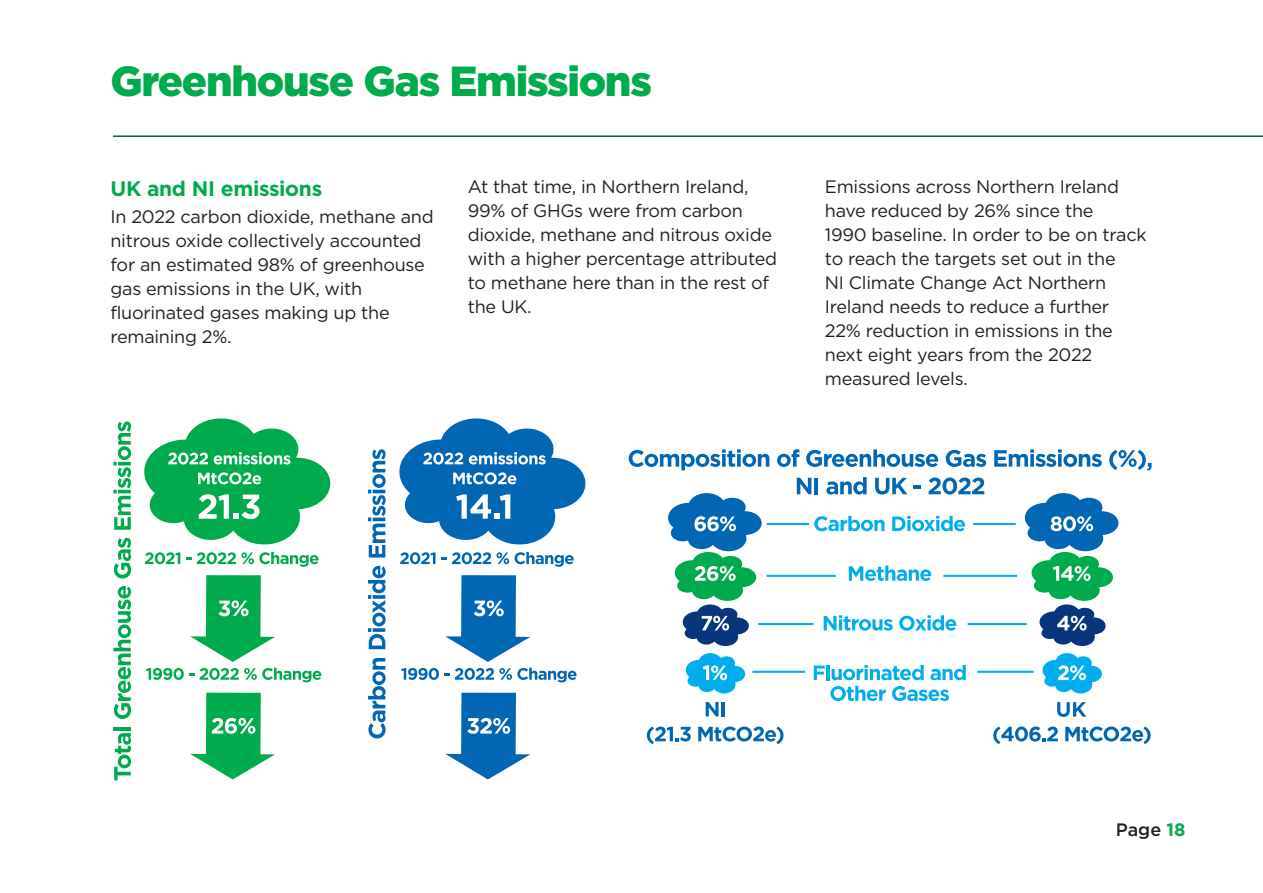
<style>
.page{position:relative;width:1263px;height:893px;background:#fff}
.page>*{position:absolute;margin:0;border:0;box-sizing:border-box;transform-origin:0 0}
.t1{font:900 42px "Gotham";letter-spacing:-.03em;color:#00ab4d}
.t2{font:700 21px "Gotham";letter-spacing:-.015em;color:#00ab4d}
.t3{font:18px/24px "Gotham";letter-spacing:-.015em;color:#231f20}
.t4{font:500 18px "Gotham";color:#231f20}
.s1{font-weight:700;color:#00ab4d}
</style>
<div class="page">
<hr style="left:113px;top:135px;width:1150px;height:2px;background:#00643b">
<svg style="left:114px;top:733px;width:17px;height:47px"></svg>
<hr style="left:113px;top:727px;width:18px;height:4px;background:#00ab4d">
<svg style="left:113px;top:586px;width:18px;height:133px"></svg>
<svg style="left:114px;top:538px;width:17px;height:40px"></svg>
<svg style="left:113px;top:421px;width:18px;height:109px"></svg>
<svg style="left:368px;top:658px;width:18px;height:80px"></svg>
<svg style="left:368px;top:566px;width:18px;height:83px"></svg>
<svg style="left:368px;top:449px;width:18px;height:108px"></svg>
<svg style="left:144px;top:418px;width:187px;height:127px"></svg>
<svg style="left:145px;top:552px;width:35px;height:12px"></svg>
<svg style="left:197px;top:552px;width:121px;height:15px"></svg>
<svg style="left:146px;top:668px;width:48px;height:12px"></svg>
<svg style="left:200px;top:668px;width:121px;height:14px"></svg>
<svg style="left:190px;top:575px;width:85px;height:87px"></svg>
<svg style="left:190px;top:693px;width:85px;height:86px"></svg>
<svg style="left:399px;top:418px;width:187px;height:127px"></svg>
<svg style="left:400px;top:552px;width:35px;height:12px"></svg>
<svg style="left:441px;top:552px;width:133px;height:15px"></svg>
<svg style="left:401px;top:668px;width:48px;height:12px"></svg>
<svg style="left:455px;top:668px;width:121px;height:14px"></svg>
<svg style="left:445px;top:575px;width:85px;height:87px"></svg>
<svg style="left:445px;top:693px;width:85px;height:86px"></svg>
<svg style="left:629px;top:449px;width:140px;height:21px"></svg>
<svg style="left:777px;top:449px;width:22px;height:18px"></svg>
<svg style="left:806px;top:449px;width:132px;height:18px"></svg>
<svg style="left:946px;top:450px;width:40px;height:17px"></svg>
<svg style="left:994px;top:449px;width:108px;height:18px"></svg>
<svg style="left:1109px;top:450px;width:42px;height:20px"></svg>
<svg style="left:797px;top:478px;width:14px;height:16px"></svg>
<hr style="left:815px;top:478px;width:3px;height:16px;background:#0166b3">
<svg style="left:826px;top:477px;width:41px;height:17px"></svg>
<svg style="left:875px;top:478px;width:32px;height:16px"></svg>
<svg style="left:914px;top:485px;width:7px;height:4px"></svg>
<svg style="left:929px;top:477px;width:55px;height:18px"></svg>
<svg style="left:814px;top:516px;width:70px;height:15px"></svg>
<svg style="left:892px;top:516px;width:73px;height:15px"></svg>
<svg style="left:849px;top:566px;width:82px;height:15px"></svg>
<svg style="left:824px;top:615px;width:69px;height:16px"></svg>
<svg style="left:899px;top:615px;width:57px;height:16px"></svg>
<svg style="left:814px;top:666px;width:11px;height:14px"></svg>
<hr style="left:826px;top:665px;width:3px;height:15px;background:#00aeef">
<svg style="left:831px;top:665px;width:93px;height:15px"></svg>
<svg style="left:930px;top:665px;width:36px;height:15px"></svg>
<svg style="left:830px;top:686px;width:56px;height:15px"></svg>
<svg style="left:892px;top:686px;width:57px;height:15px"></svg>
<svg style="left:668px;top:493px;width:95px;height:153px"></svg>
<svg style="left:685px;top:653px;width:61px;height:41px"></svg>
<svg style="left:706px;top:702px;width:12px;height:14px"></svg>
<hr style="left:721px;top:702px;width:3px;height:14px;background:#0166b3">
<svg style="left:647px;top:726px;width:44px;height:18px"></svg>
<svg style="left:698px;top:726px;width:85px;height:18px"></svg>
<svg style="left:1023px;top:493px;width:96px;height:153px"></svg>
<svg style="left:1042px;top:653px;width:60px;height:41px"></svg>
<svg style="left:993px;top:726px;width:65px;height:18px"></svg>
<svg style="left:1065px;top:726px;width:85px;height:18px"></svg>
<hr style="left:766px;top:523px;width:43px;height:2px;background:#00aeef">
<hr style="left:766px;top:575px;width:70px;height:2px;background:#00aeef">
<hr style="left:758px;top:623px;width:55px;height:2px;background:#00aeef">
<hr style="left:752px;top:671px;width:53px;height:2px;background:#00aeef">
<hr style="left:973px;top:523px;width:43px;height:2px;background:#00aeef">
<hr style="left:943px;top:575px;width:74px;height:2px;background:#00aeef">
<hr style="left:967px;top:623px;width:60px;height:2px;background:#00aeef">
<hr style="left:977px;top:671px;width:57px;height:2px;background:#00aeef">
<svg style="left:1057px;top:702px;width:29px;height:15px"></svg>
<p class="t1" style="left:110px;top:65px;width:543px">Greenhouse Gas Emissions</p>
<p class="t2" style="left:110px;top:180px;width:213px">UK and NI emissions</p>
<p class="t3" style="left:110px;top:205px;width:325px">In 2022 carbon dioxide, methane and nitrous oxide collectively accounted for an estimated 98% of greenhouse gas emissions in the UK, with fluorinated gases making up the remaining 2%.</p>
<p class="t3" style="left:468px;top:176px;width:311px">At that time, in Northern Ireland,<br>99% of GHGs were from carbon dioxide, methane and nitrous oxide with a higher percentage attributed to methane here than in the rest of the UK.</p>
<p class="t3" style="left:825px;top:176px;width:323px">Emissions across Northern Ireland have reduced by 26% since the<br>1990 baseline. In order to be on track to reach the targets set out in the<br>NI Climate Change Act Northern<br>Ireland needs to reduce a further<br>22% reduction in emissions in the next eight years from the 2022 measured levels.</p>
<p class="t4" style="left:1116px;top:823px;width:71px">Page <span class="s1">18</span></p>
</div>
